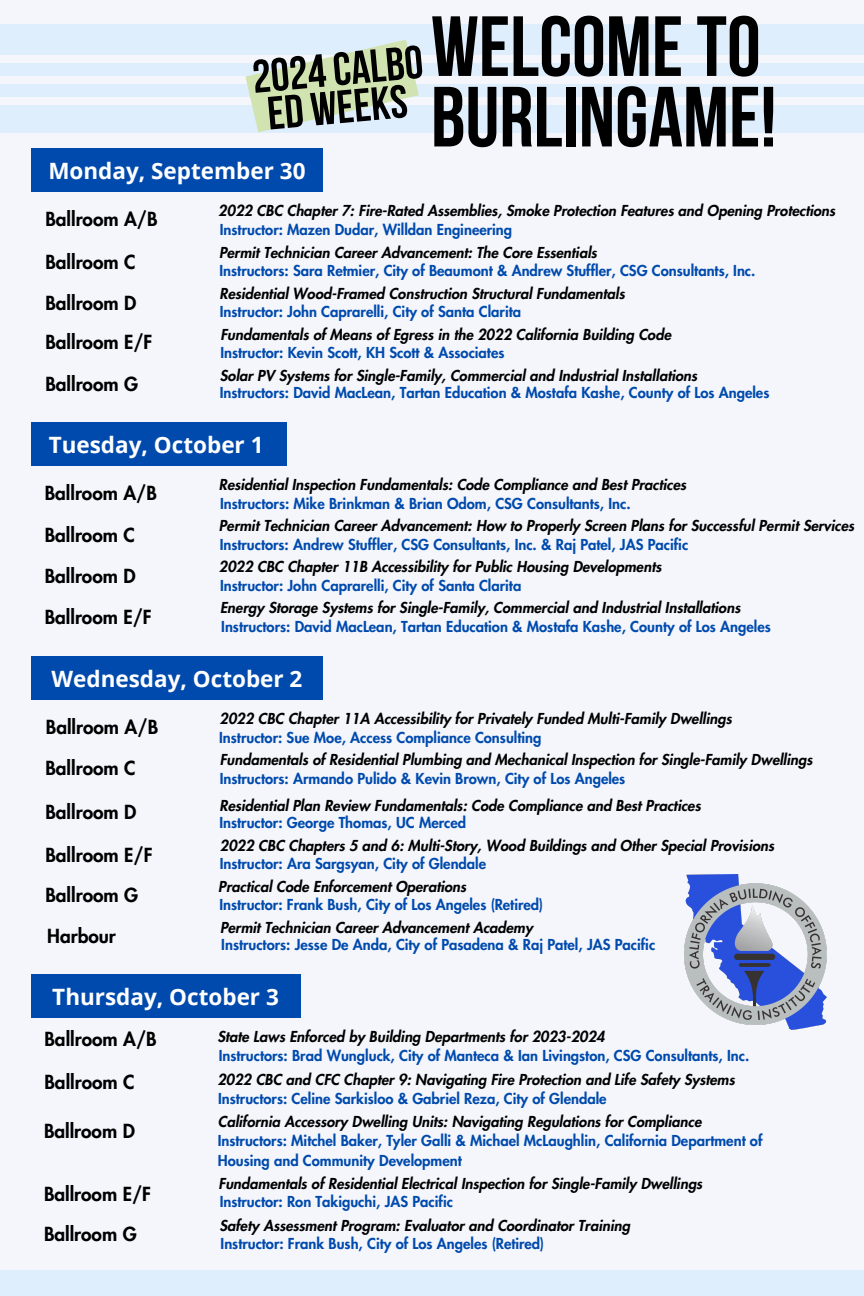
<style>
.page{position:relative;width:864px;height:1296px;background:#f4f6fc}
.page>*{position:absolute;margin:0;border:0;box-sizing:border-box;transform-origin:0 0}
.t1{font:85.15px/70.5px "Bebas Neue Cyrillic";color:#000}
.t2{font:46.55px/37.9px "Bebas Neue Cyrillic";color:#000}
.t3{font:700 22.5px "Open Sans";color:#fff}
.t4{font:800 19px/40.5px "Futura LT Pro";color:#000}
.t5{font:italic 800 14.75px "Futura LT Pro";color:#000}
.t6{font:800 14.75px/20.4px "Futura LT Pro";color:#004aad}
</style>
<div class="page">
<div style="left:31px;top:423px;width:256px;height:43px;background:#004aad"></div>
<div style="left:31px;top:657px;width:292px;height:43px;background:#004aad"></div>
<div style="left:31px;top:975px;width:269px;height:43px;background:#004aad"></div>
<img style="left:685px;top:874px;width:141px;height:156px">
<div style="left:31px;top:149px;width:292px;height:43px;background:#004aad"></div>
<div style="left:0;top:25px;width:864px;height:30px;background:#deeefd"></div>
<div style="left:0;top:105px;width:864px;height:27px;background:#deeefd"></div>
<div style="left:0;top:64px;width:864px;height:12px;background:#deeefd"></div>
<div style="left:0;top:84px;width:864px;height:12px;background:#deeefd"></div>
<svg style="left:245px;top:39px;width:174px;height:93px"></svg>
<div style="left:0;top:1270px;width:864px;height:26px;background:#deeefd"></div>
<h2 class="t2" style="left:251px;top:62px;width:173px;rotate:-5deg">2024CALBO<br>ED WEEKS</h2>
<h3 class="t3" style="left:48px;top:155px;width:259px">Monday, September 30</h3>
<h1 class="t1" style="left:431px;top:19px;width:347px">WELCOMETO<br>BURLINGAME!</h1>
<p class="t4" style="left:45px;top:200px;width:114px">Ballroom A/B</p>
<p class="t5" style="left:218px;top:204px;width:618px">2022 CBC Chapter 7: Fire-Rated Assemblies, Smoke Protection Features and Opening Protections</p>
<p class="t6" style="left:220px;top:220px;width:294px">Instructor: Mazen Dudar, Willdan Engineering</p>
<p class="t4" style="left:45px;top:242px;width:109px">Ballroom C<br>Ballroom D<br>Ballroom E/F</p>
<p class="t4" style="left:45px;top:364px;width:94px">Ballroom G</p>
<p class="t5" style="left:219px;top:245px;width:379px">Permit Technician Career Advancement: The Core Essentials</p>
<p class="t5" style="left:220px;top:286px;width:407px">Residential Wood-Framed Construction Structural Fundamentals</p>
<p class="t6" style="left:220px;top:261px;width:537px">Instructors: Sara Retmier, City of Beaumont &amp; Andrew Stuffler, CSG Consultants, Inc.</p>
<p class="t6" style="left:220px;top:302px;width:303px">Instructor: John Caprarelli, City of Santa Clarita</p>
<p class="t5" style="left:220px;top:327px;width:452px">Fundamentals of Means of Egress in the 2022 California Building Code</p>
<p class="t6" style="left:220px;top:343px;width:286px">Instructor: Kevin Scott, KH Scott &amp; Associates</p>
<p class="t5" style="left:220px;top:369px;width:479px">Solar PV Systems for Single-Family, Commercial and Industrial Installations</p>
<p class="t6" style="left:220px;top:383px;width:551px">Instructors: David MacLean, Tartan Education &amp; Mostafa Kashe, County of Los Angeles</p>
<h3 class="t3" style="left:49px;top:429px;width:216px">Tuesday, October 1</h3>
<p class="t4" style="left:45px;top:474px;width:114px">Ballroom A/B</p>
<p class="t5" style="left:219px;top:478px;width:469px">Residential Inspection Fundamentals: Code Compliance and Best Practices</p>
<p class="t6" style="left:220px;top:494px;width:412px">Instructors: Mike Brinkman &amp; Brian Odom, CSG Consultants, Inc.</p>
<p class="t4" style="left:45px;top:516px;width:109px;line-height:41px">Ballroom C<br>Ballroom D<br>Ballroom E/F</p>
<p class="t5" style="left:219px;top:519px;width:637px">Permit Technician Career Advancement: How to Properly Screen Plans for Successful Permit Services</p>
<p class="t5" style="left:219px;top:560px;width:444px">2022 CBC Chapter 11B Accessibility for Public Housing Developments</p>
<p class="t6" style="left:220px;top:535px;width:470px">Instructors: Andrew Stuffler, CSG Consultants, Inc. &amp; Raj Patel, JAS Pacific</p>
<p class="t6" style="left:220px;top:576px;width:303px">Instructor: John Caprarelli, City of Santa Clarita</p>
<p class="t5" style="left:220px;top:601px;width:522px">Energy Storage Systems for Single-Family, Commercial and Industrial Installations</p>
<p class="t6" style="left:221px;top:617px;width:551px">Instructors: David MacLean, Tartan Education &amp; Mostafa Kashe, County of Los Angeles</p>
<h3 class="t3" style="left:51px;top:663px;width:253px">Wednesday, October 2</h3>
<p class="t4" style="left:46px;top:708px;width:114px">Ballroom A/B</p>
<p class="t5" style="left:220px;top:712px;width:514px">2022 CBC Chapter 11A Accessibility for Privately Funded Multi-Family Dwellings</p>
<p class="t5" style="left:220px;top:753px;width:594px">Fundamentals of Residential Plumbing and Mechanical Inspection for Single-Family Dwellings</p>
<p class="t6" style="left:219px;top:728px;width:324px">Instructor: Sue Moe, Access Compliance Consulting</p>
<p class="t4" style="left:45px;top:749px;width:92px">Ballroom C</p>
<p class="t4" style="left:45px;top:792px;width:93px">Ballroom D</p>
<p class="t4" style="left:45px;top:835px;width:109px">Ballroom E/F</p>
<p class="t6" style="left:220px;top:769px;width:407px">Instructors: Armando Pulido &amp; Kevin Brown, City of Los Angeles</p>
<p class="t5" style="left:220px;top:799px;width:483px">Residential Plan Review Fundamentals: Code Compliance and Best Practices</p>
<p class="t6" style="left:220px;top:813px;width:248px">Instructor: George Thomas, UC Merced</p>
<p class="t5" style="left:220px;top:838px;width:556px">2022 CBC Chapters 5 and 6: Multi-Story, Wood Buildings and Other Special Provisions</p>
<p class="t6" style="left:220px;top:854px;width:268px">Instructor: Ara Sargsyan, City of Glendale</p>
<p class="t4" style="left:45px;top:876px;width:94px">Ballroom G</p>
<p class="t4" style="left:47px;top:916px;width:70px">Harbour</p>
<p class="t5" style="left:218px;top:880px;width:249px">Practical Code Enforcement Operations</p>
<p class="t6" style="left:220px;top:895px;width:325px">Instructor: Frank Bush, City of Los Angeles (Retired)</p>
<p class="t5" style="left:220px;top:920px;width:314px">Permit Technician Career Advancement Academy</p>
<p class="t6" style="left:221px;top:935px;width:435px">Instructors: Jesse De Anda, City of Pasadena &amp; Raj Patel, JAS Pacific</p>
<h3 class="t3" style="left:52px;top:981px;width:228px">Thursday, October 3</h3>
<p class="t4" style="left:44px;top:1020px;width:114px">Ballroom A/B</p>
<p class="t5" style="left:217px;top:1030px;width:389px">State Laws Enforced by Building Departments for 2023-2024</p>
<p class="t5" style="left:217px;top:1073px;width:519px">2022 CBC and CFC Chapter 9: Navigating Fire Protection and Life Safety Systems</p>
<p class="t5" style="left:218px;top:1115px;width:485px">California Accessory Dwelling Units: Navigating Regulations for Compliance</p>
<p class="t6" style="left:219px;top:1046px;width:532px">Instructors: Brad Wungluck, City of Manteca &amp; Ian Livingston, CSG Consultants, Inc.</p>
<p class="t4" style="left:44px;top:1063px;width:92px">Ballroom C</p>
<p class="t4" style="left:44px;top:1112px;width:93px">Ballroom D</p>
<p class="t6" style="left:218px;top:1089px;width:390px">Instructors: Celine Sarkisloo &amp; Gabriel Reza, City of Glendale</p>
<p class="t6" style="left:218px;top:1131px;width:546px">Instructors: Mitchel Baker, Tyler Galli &amp; Michael McLaughlin, California Department of<br>Housing and Community Development</p>
<p class="t4" style="left:44px;top:1175px;width:109px">Ballroom E/F</p>
<p class="t4" style="left:44px;top:1214px;width:94px">Ballroom G</p>
<p class="t5" style="left:219px;top:1177px;width:485px">Fundamentals of Residential Electrical Inspection for Single-Family Dwellings</p>
<p class="t5" style="left:219px;top:1219px;width:412px">Safety Assessment Program: Evaluator and Coordinator Training</p>
<p class="t6" style="left:220px;top:1192px;width:235px">Instructor: Ron Takiguchi, JAS Pacific</p>
<p class="t6" style="left:221px;top:1234px;width:325px">Instructor: Frank Bush, City of Los Angeles (Retired)</p>
</div>
